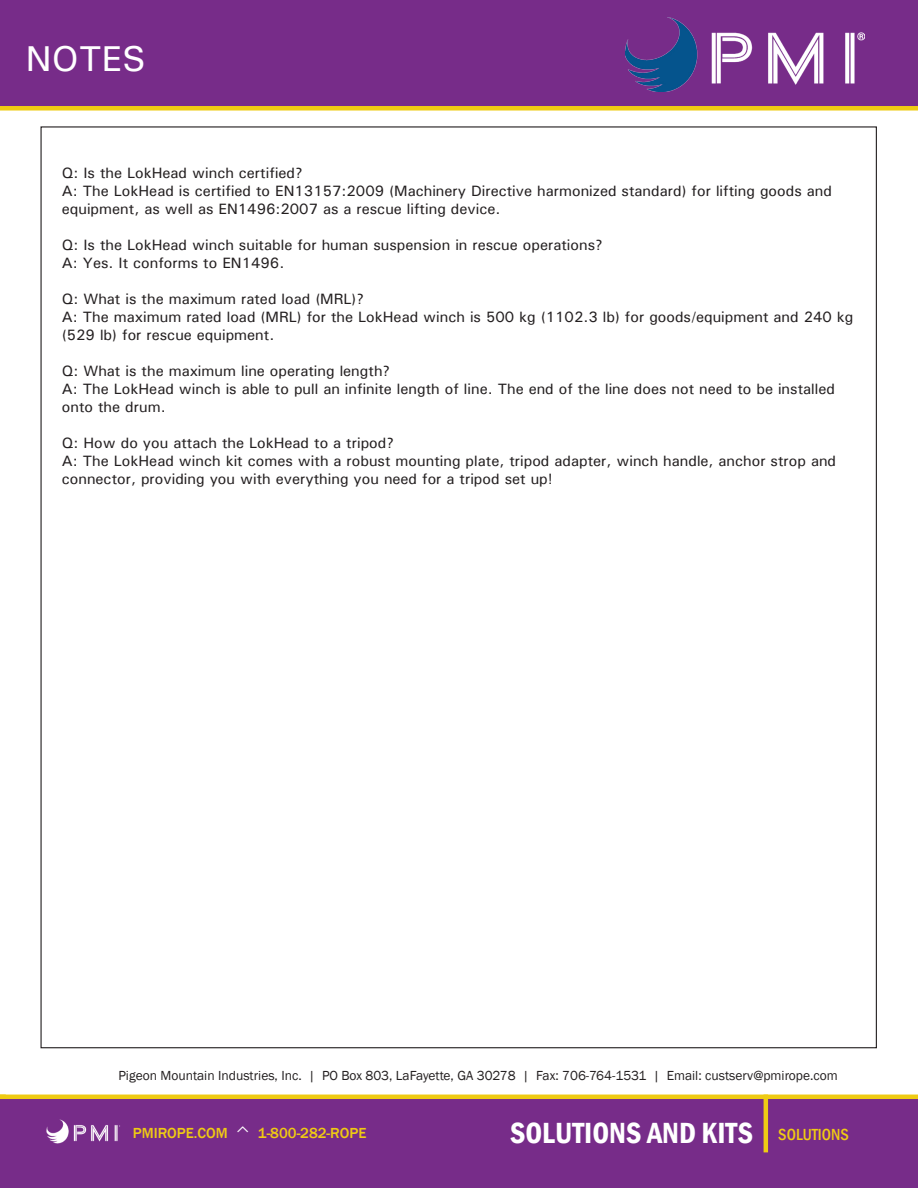
<style>
.page{position:relative;width:918px;height:1188px;background:#fff}
.page>*{position:absolute;margin:0;border:0;box-sizing:border-box;transform-origin:0 0}
.t1{font:500 36px "Univers";color:#fff}
.t2{font:600 condensed 30px "Franklin Gothic";color:#fff}
.t3{font:500 condensed 16.5px "Franklin Gothic";color:#efcb13}
.t4{font:500 15px/18px "Univers";color:#231f20}
.t5{font:500 15px "Franklin Gothic";color:#efcb13}
.t6{font:13.5px "Franklin Gothic";color:#231f20}
</style>
<div class="page">
<div style="left:1px;top:1097px;width:917px;height:91px;background:#772c89"></div>
<img style="left:46px;top:1119px;width:74px;height:25px">
<hr style="left:0;top:1095px;width:918px;height:4px;background:#efcb13">
<hr style="left:764px;top:1095px;width:4px;height:57px;background:#efcb13">
<div style="left:0;top:0;width:918px;height:108px;background:#772c89"></div>
<div style="left:0;top:106px;width:918px;height:5px;background:#efcb13"></div>
<img style="left:625px;top:17px;width:239px;height:74px">
<p class="t1" style="left:26px;top:36px;width:121px">NOTES</p>
<p class="t4" style="left:62px;top:164px;width:242px">Q: Is the LokHead winch certified?</p>
<p class="t4" style="left:62px;top:182px;width:772px">A: The LokHead is certified to EN13157:2009 (Machinery Directive harmonized standard) for lifting goods and equipment, as well as EN1496:2007 as a rescue lifting device.</p>
<p class="t4" style="left:62px;top:236px;width:543px">Q: Is the LokHead winch suitable for human suspension in rescue operations?</p>
<p class="t4" style="left:62px;top:254px;width:224px">A: Yes. It conforms to EN1496.</p>
<p class="t4" style="left:62px;top:290px;width:304px">Q: What is the maximum rated load (MRL)?</p>
<p class="t4" style="left:62px;top:308px;width:793px">A: The maximum rated load (MRL) for the LokHead winch is 500 kg (1102.3 lb) for goods/equipment and 240 kg (529 lb) for rescue equipment.</p>
<p class="t4" style="left:62px;top:362px;width:330px">Q: What is the maximum line operating length?</p>
<p class="t4" style="left:62px;top:380px;width:775px">A: The LokHead winch is able to pull an infinite length of line. The end of the line does not need to be installed onto the drum.</p>
<p class="t4" style="left:62px;top:434px;width:334px">Q: How do you attach the LokHead to a tripod?</p>
<p class="t4" style="left:62px;top:452px;width:776px">A: The LokHead winch kit comes with a robust mounting plate, tripod adapter, winch handle, anchor strop and connector, providing you with everything you need for a tripod set up!</p>
<p class="t6" style="left:118px;top:1067px;width:721px">Pigeon Mountain Industries, Inc. | PO Box 803, LaFayette, GA 30278 | Fax: 706-764-1531 | Email: custserv@pmirope.com</p>
<p class="t5" style="left:133px;top:1123px;width:97px">PMIROPE.COM</p>
<p class="t5" style="left:258px;top:1123px;width:110px">1-800-282-ROPE</p>
<p class="t2" style="left:510px;top:1113px;width:245px">SOLUTIONS AND KITS</p>
<p class="t3" style="left:778px;top:1124px;width:72px">SOLUTIONS</p>
</div>
